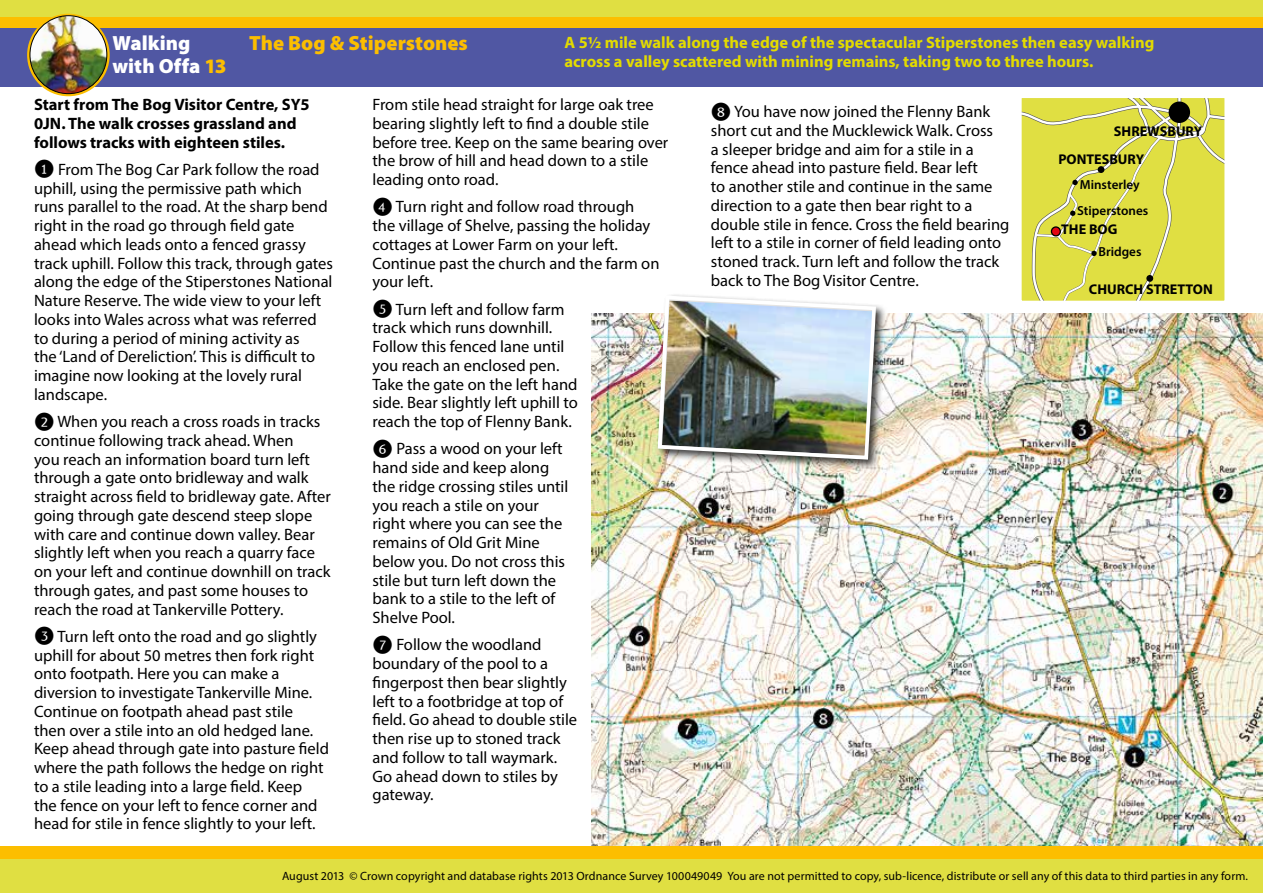
<style>
.page{position:relative;width:1263px;height:893px;background:#fff}
.page>*{position:absolute;margin:0;border:0;box-sizing:border-box;transform-origin:0 0}
.t1{font:900 20.55px "Myriad Pro";color:#fcbe00}
.t2{font:900 20.55px/22.5px "Myriad Pro";color:#fff}
.t3{font:16.5px/18.8px "Myriad Pro";color:#000}
.t4{font:700 16.5px/18.8px "Myriad Pro";color:#e3db00}
.t5{font:700 16.5px/18.8px "Myriad Pro";color:#000}
.t6{font:700 14.1px "Myriad Pro";color:#000}
.t7{font:600 13.2px "Myriad Pro";color:#000}
.t8{font:12px "Myriad Pro";letter-spacing:.005em;color:#000}
.s1{color:#fcbe00}
</style>
<div class="page">
<img style="left:591px;top:314px;width:672px;height:532px">
<div style="left:0;top:0;width:1263px;height:27px;background:#e0df42"></div>
<div style="left:0;top:18px;width:1263px;height:12px;background:#fcbe00"></div>
<div style="left:0;top:28px;width:1263px;height:58px;background:#5057a3"></div>
<svg style="left:27px;top:14px;width:83px;height:82px"></svg>
<img style="left:30px;top:16px;width:77px;height:78px">
<div style="left:30px;top:15px;width:77px;height:79px;border:1px solid #000;border-radius:50%"></div>
<div style="left:0;top:849px;width:1263px;height:44px;background:#e0df42"></div>
<div style="left:0;top:846px;width:1263px;height:13px;background:#fcbe00"></div>
<svg style="left:1022px;top:99px;width:202px;height:201px;background:#dad94d"></svg>
<div style="left:1017px;top:94px;width:212px;height:211px;border:4px solid #fff"></div>
<div style="left:655px;top:293px;width:232px;height:178px;background:#000;opacity:.75"></div>
<img style="left:656px;top:294px;width:222px;height:168px">
<p class="t2" style="left:112px;top:31px;width:116px">Walking with Offa <span class="s1">13</span></p>
<p class="t1" style="left:249px;top:30px;width:220px">The Bog &amp; Stiperstones</p>
<p class="t4" style="left:564px;top:33px;width:591px">A 5½ mile walk along the edge of the spectacular Stiperstones then easy walking across a valley scattered with mining remains, taking two to three hours.</p>
<p class="t5" style="left:34px;top:95px;width:277px">Start from The Bog Visitor Centre, SY5<br>0JN. The walk crosses grassland and follows tracks with eighteen stiles.</p>
<p class="t3" style="left:34px;top:160px;width:301px;text-indent:24px">From The Bog Car Park follow the road uphill, using the permissive path which runs parallel to the road. At the sharp bend right in the road go through field gate ahead which leads onto a fenced grassy track uphill. Follow this track, through gates along the edge of the Stiperstones National Nature Reserve. The wide view to your left looks into Wales across what was referred to during a period of mining activity as<br>the ‘Land of Dereliction’. This is difficult to imagine now looking at the lovely rural landscape.</p>
<p class="t3" style="left:34px;top:412px;width:298px;text-indent:23px">When you reach a cross roads in tracks continue following track ahead. When<br>you reach an information board turn left through a gate onto bridleway and walk straight across field to bridleway gate. After going through gate descend steep slope with care and continue down valley. Bear slightly left when you reach a quarry face on your left and continue downhill on track through gates, and past some houses to reach the road at Tankerville Pottery.</p>
<p class="t3" style="left:34px;top:627px;width:297px">✓ Turn left onto the road and go slightly uphill for about 50 metres then fork right onto footpath. Here you can make a diversion to investigate Tankerville Mine.<br>Continue on footpath ahead past stile then over a stile into an old hedged lane.<br>Keep ahead through gate into pasture field where the path follows the hedge on right to a stile leading into a large field. Keep the fence on your left to fence corner and head for stile in fence slightly to your left.</p>
<p class="t3" style="left:372px;top:95px;width:297px">From stile head straight for large oak tree bearing slightly left to find a double stile before tree. Keep on the same bearing over the brow of hill and head down to a stile leading onto road.</p>
<p class="t3" style="left:372px;top:197px;width:289px">✔ Turn right and follow road through the village of Shelve, passing the holiday cottages at Lower Farm on your left.<br>Continue past the church and the farm on your left.</p>
<p class="t3" style="left:372px;top:300px;width:207px;text-indent:23px">Turn left and follow farm track which runs downhill.<br>Follow this fenced lane until you reach an enclosed pen.<br>Take the gate on the left hand side. Bear slightly left uphill to reach the top of Flenny Bank.</p>
<p class="t3" style="left:372px;top:439px;width:197px;text-indent:24px">Pass a wood on your left hand side and keep along the ridge crossing stiles until you reach a stile on your right where you can see the remains of Old Grit Mine below you. Do not cross this stile but turn left down the bank to a stile to the left of<br>Shelve Pool.</p>
<p class="t3" style="left:372px;top:635px;width:206px;text-indent:24px">Follow the woodland boundary of the pool to a fingerpost then bear slightly left to a footbridge at top of field. Go ahead to double stile then rise up to stoned track and follow to tall waymark.<br>Go ahead down to stiles by gateway.</p>
<p class="t3" style="left:711px;top:102px;width:300px;text-indent:23px">You have now joined the Flenny Bank short cut and the Mucklewick Walk. Cross<br>a sleeper bridge and aim for a stile in a fence ahead into pasture field. Bear left<br>to another stile and continue in the same direction to a gate then bear right to a double stile in fence. Cross the field bearing left to a stile in corner of field leading onto stoned track. Turn left and follow the track back to The Bog Visitor Centre.</p>
<p class="t6" style="left:1114px;top:122px;width:90px">SHREWSBURY</p>
<p class="t6" style="left:1058px;top:150px;width:87px">PONTESBURY</p>
<p class="t7" style="left:1080px;top:176px;width:61px">Minsterley</p>
<p class="t7" style="left:1077px;top:202px;width:73px">Stiperstones</p>
<p class="t6" style="left:1061px;top:220px;width:58px">THE BOG</p>
<p class="t7" style="left:1098px;top:244px;width:44px">Bridges</p>
<p class="t6" style="left:1089px;top:280px;width:125px">CHURCH STRETTON</p>
<p class="t8" style="left:282px;top:868px;width:967px">August 2013 © Crown copyright and database rights 2013 Ordnance Survey 100049049 You are not permitted to copy, sub-licence, distribute or sell any of this data to third parties in any form.</p>
</div>
